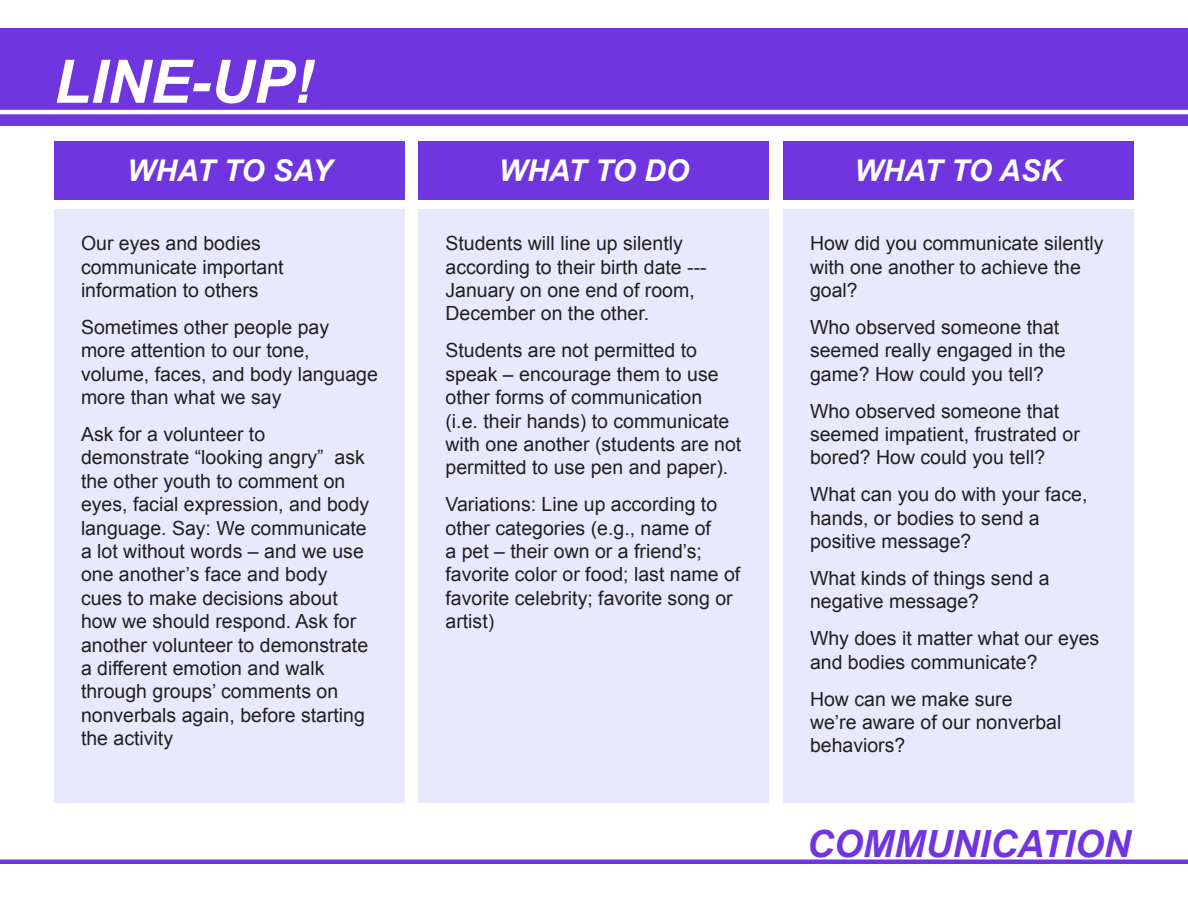
<style>
.page{position:relative;width:1188px;height:918px;background:#fff}
.page>*{position:absolute;margin:0;border:0;box-sizing:border-box;transform-origin:0 0}
.t1{font:italic 700 60px "Arial";color:#fff}
.t2{font:italic 700 37.5px "Arial";color:#6f35df}
.t3{font:italic 700 30px "Arial";color:#fff}
.t4{font:19.5px/23.4px "Arial";color:#231f20}
</style>
<div class="page">
<div style="left:0;top:28px;width:1188px;height:97px;background:#6f35df"></div>
<hr style="left:0;top:110px;width:1188px;height:4px;background:#fff">
<div style="left:54px;top:141px;width:351px;height:59px;background:#6f35df"></div>
<div style="left:418px;top:141px;width:352px;height:59px;background:#6f35df"></div>
<div style="left:783px;top:141px;width:351px;height:59px;background:#6f35df"></div>
<hr style="left:0;top:860px;width:1188px;height:4px;background:#6f35df">
<div style="left:54px;top:209px;width:351px;height:594px;background:#e8e9ff"></div>
<div style="left:783px;top:209px;width:351px;height:594px;background:#e8e9ff"></div>
<div style="left:418px;top:209px;width:352px;height:594px;background:#e8e9ff"></div>
<h1 class="t1" style="left:54px;top:42px;width:261px">LINE-UP!</h1>
<h3 class="t3" style="left:127px;top:151px;width:206px">WHAT TO SAY</h3>
<h3 class="t3" style="left:499px;top:151px;width:192px">WHAT TO DO</h3>
<h3 class="t3" style="left:855px;top:151px;width:209px">WHAT TO ASK</h3>
<p class="t4" style="left:81px;top:232px;width:204px">Our eyes and bodies communicate important information to others</p>
<p class="t4" style="left:81px;top:316px;width:298px">Sometimes other people pay more attention to our tone, volume, faces, and body language more than what we say</p>
<p class="t4" style="left:81px;top:423px;width:290px">Ask for a volunteer to demonstrate “looking angry” ask the other youth to comment on eyes, facial expression, and body language. Say: We communicate a lot without words – and we use one another’s face and body cues to make decisions about how we should respond. Ask for another volunteer to demonstrate a different emotion and walk through groups’ comments on nonverbals again, before starting the activity</p>
<p class="t4" style="left:446px;top:232px;width:263px">Students will line up silently according to their birth date ---<br>January on one end of room,<br>December on the other.</p>
<p class="t4" style="left:446px;top:339px;width:297px">Students are not permitted to speak – encourage them to use other forms of communication<br>(i.e. their hands) to communicate with one another (students are not permitted to use pen and paper).</p>
<p class="t4" style="left:446px;top:493px;width:296px">Variations: Line up according to other categories (e.g., name of<br>a pet – their own or a friend’s; favorite color or food; last name of favorite celebrity; favorite song or artist)</p>
<p class="t4" style="left:810px;top:232px;width:295px">How did you communicate silently with one another to achieve the goal?</p>
<p class="t4" style="left:810px;top:316px;width:257px">Who observed someone that seemed really engaged in the game? How could you tell?</p>
<p class="t4" style="left:810px;top:399px;width:271px">Who observed someone that seemed impatient, frustrated or bored? How could you tell?</p>
<p class="t4" style="left:810px;top:483px;width:279px">What can you do with your face, hands, or bodies to send a positive message?</p>
<p class="t4" style="left:810px;top:567px;width:241px">What kinds of things send a negative message?</p>
<p class="t4" style="left:810px;top:627px;width:291px">Why does it matter what our eyes and bodies communicate?</p>
<p class="t4" style="left:810px;top:687px;width:253px">How can we make sure we’re aware of our nonverbal behaviors?</p>
<h2 class="t2" style="left:807px;top:819px;width:326px">COMMUNICATION</h2>
</div>
